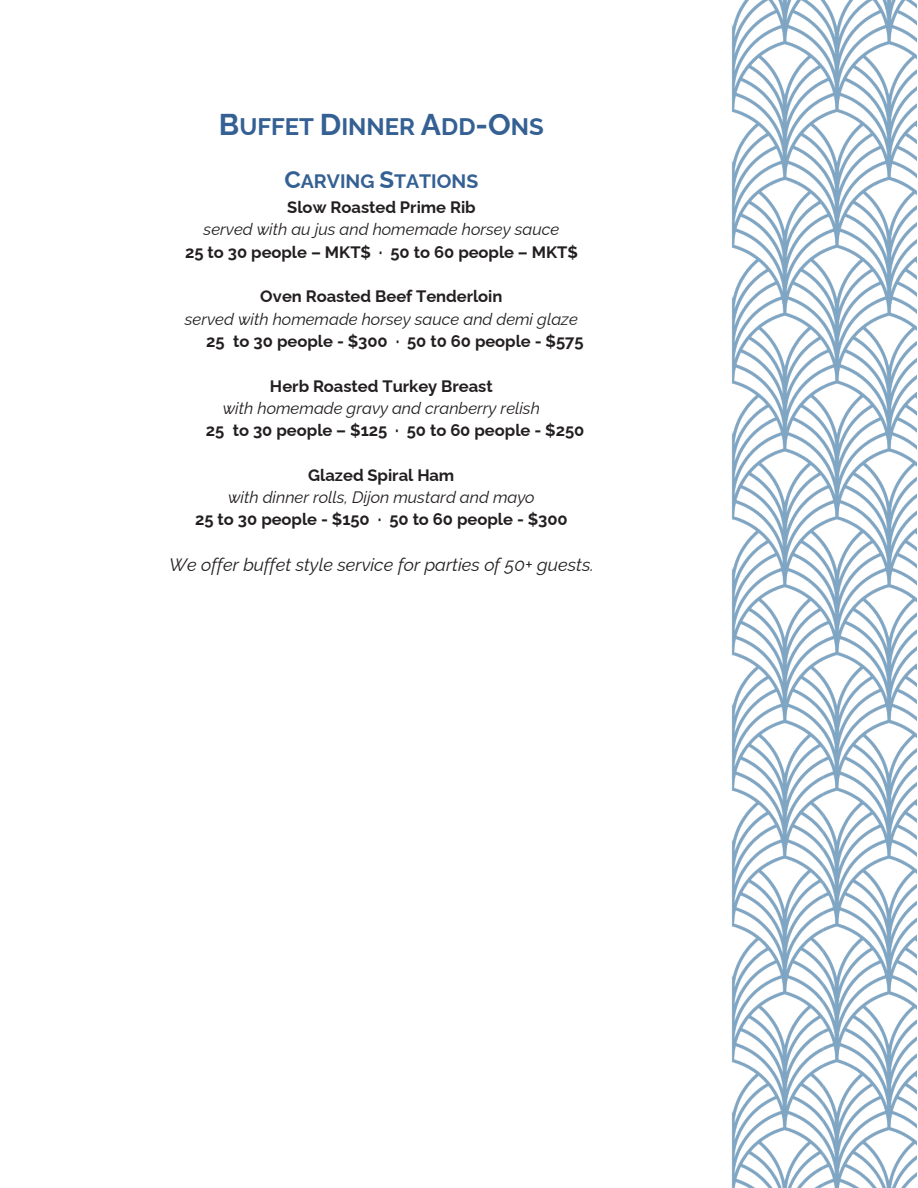
<style>
.page{position:relative;width:918px;height:1188px;background:#fff}
.page>*{position:absolute;margin:0;border:0;box-sizing:border-box;transform-origin:0 0}
.t1{font:700 24px "Raleway";color:#346093}
.t2{font:700 19.5px "Raleway";color:#346093}
.t3{font:italic 18px "Raleway";color:#231f20}
.t4{font:700 16.5px "Raleway";color:#231f20}
.t5{font:italic 16.5px "Raleway";color:#231f20}
.s1{font-size:30px}
.s2{font-size:24px}
</style>
<div class="page">
<img style="left:731px;top:0;width:185px;height:1188px">
<h1 class="t1" style="left:219px;top:107px;width:326px"><span class="s1">B</span>UFFET <span class="s1">D</span>INNER <span class="s1">A</span>DD<span class="s1">-O</span>NS</h1>
<p class="t2" style="left:284px;top:166px;width:196px"><span class="s2">C</span>ARVING <span class="s2">S</span>TATIONS</p>
<p class="t4" style="left:287px;top:194px;width:190px">Slow Roasted Prime Rib</p>
<p class="t5" style="left:204px;top:216px;width:357px">served with au jus and homemade horsey sauce</p>
<p class="t4" style="left:185px;top:239px;width:394px">25 to 30 people – MKT$ · 50 to 60 people – MKT$</p>
<p class="t4" style="left:260px;top:283px;width:244px">Oven Roasted Beef Tenderloin</p>
<p class="t5" style="left:185px;top:306px;width:395px">served with homemade horsey sauce and demi glaze</p>
<p class="t4" style="left:206px;top:328px;width:379px">25 to 30 people - $300 · 50 t0 60 people - $575</p>
<p class="t4" style="left:270px;top:373px;width:224px">Herb Roasted Turkey Breast</p>
<p class="t5" style="left:223px;top:395px;width:319px">with homemade gravy and cranberry relish</p>
<p class="t4" style="left:206px;top:417px;width:380px">25 to 30 people – $125 · 50 to 60 people - $250</p>
<p class="t4" style="left:308px;top:462px;width:148px">Glazed Spiral Ham</p>
<p class="t5" style="left:228px;top:484px;width:308px">with dinner rolls, Dijon mustard and mayo</p>
<p class="t4" style="left:195px;top:506px;width:374px">25 to 30 people - $150 · 50 to 60 people - $300</p>
<p class="t3" style="left:169px;top:550px;width:426px">We offer buffet style service for parties of 50+ guests.</p>
</div>
